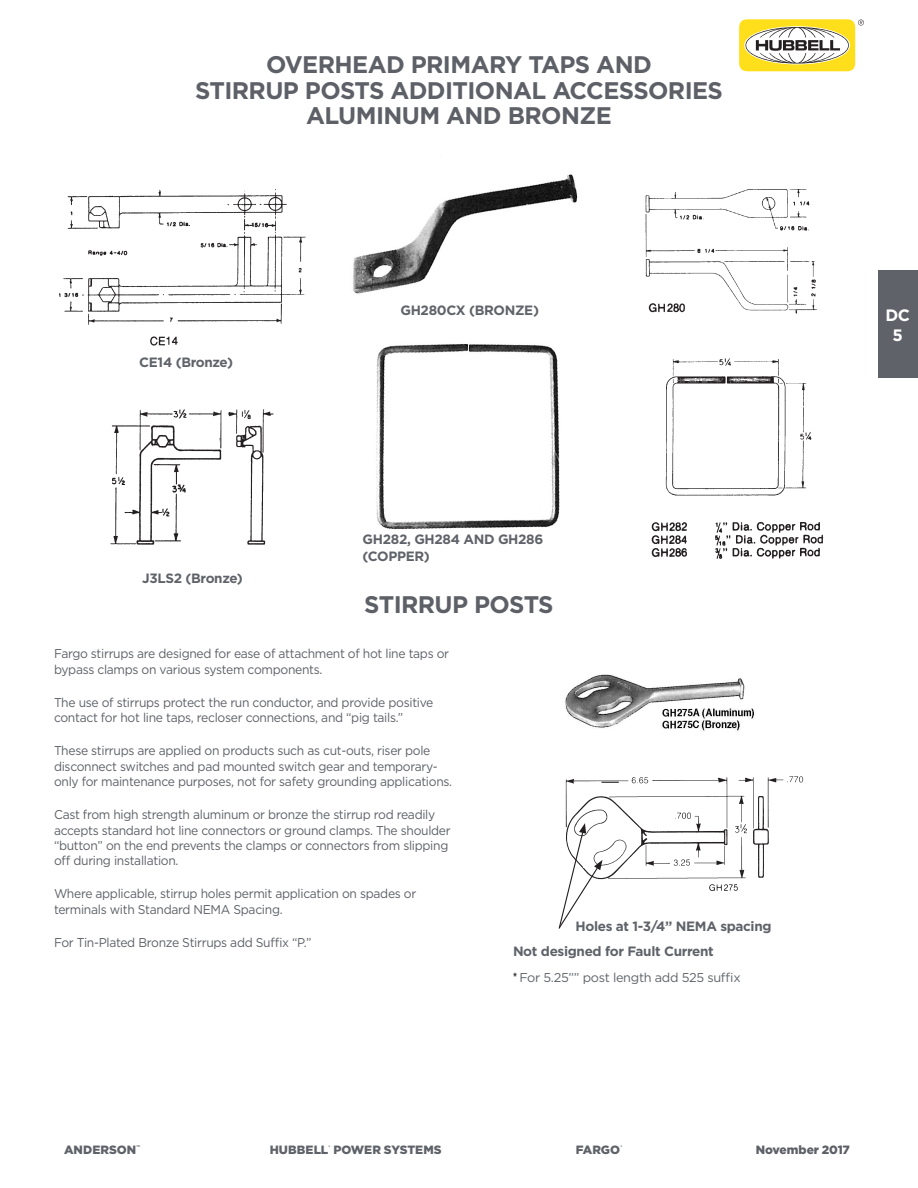
<style>
.page{position:relative;width:918px;height:1188px;background:#fff}
.page>*{position:absolute;margin:0;border:0;box-sizing:border-box;transform-origin:0 0}
.t1{font:700 24px/25.5px "Gotham";letter-spacing:-.025em;color:#5d6067;text-align:center}
.t2{font:700 16.5px/19.8px "Gotham";color:#fff;text-align:center}
.t3{font:700 13.5px/16.2px "Gotham";letter-spacing:-.025em;color:#5f6369}
.t4{font:12.75px/15.3px "Gotham";letter-spacing:-.025em;color:#5d6067;scale:.95 1}
.t5{font:12.75px "Gotham";letter-spacing:-.025em;color:#5f6369}
.t6{font:900 12px "Gotham";color:#5f6369}
.t7{font:900 12px "Gotham";letter-spacing:-.005em;color:#5d6067}
.t8{font:900 5.25px "Gotham";color:#5f6369}
.s1{font-family:"Arial Narrow";color:#231f20}
</style>
<div class="page">
<div style="left:878px;top:270px;width:40px;height:108px;background:#5f6369"></div>
<div style="left:739px;top:19px;width:116px;height:52px;background:#ffdf1b;border-radius:9px"></div>
<svg style="left:746px;top:27px;width:103px;height:37px"></svg>
<svg style="left:858px;top:20px;width:6px;height:5px"></svg>
<img style="left:565px;top:674px;width:189px;height:57px">
<img style="left:565px;top:776px;width:239px;height:115px">
<svg style="left:602px;top:782px;width:17px;height:1px"></svg>
<svg style="left:558px;top:823px;width:45px;height:106px"></svg>
<img style="left:645px;top:189px;width:179px;height:370px">
<img style="left:352px;top:174px;width:226px;height:356px">
<img style="left:59px;top:188px;width:247px;height:357px">
<h1 class="t1" style="left:195px;top:53px;width:529px">OVERHEAD PRIMARY TAPS AND<br>STIRRUP POSTS ADDITIONAL ACCESSORIES<br>ALUMINUM AND BRONZE</h1>
<p class="t3" style="left:139px;top:355px;width:95px">CE14 (Bronze)</p>
<p class="t3" style="left:400px;top:303px;width:140px">GH280CX (BRONZE)</p>
<p class="t2" style="left:885px;top:306px;width:26px">DC<br>5</p>
<p class="t3" style="left:142px;top:571px;width:102px">J3LS2 (Bronze)</p>
<p class="t3" style="left:363px;top:532px;width:182px">GH282, GH284 AND GH286 (COPPER)</p>
<h1 class="t1" style="left:364px;top:593px;width:191px">STIRRUP POSTS</h1>
<p class="t4" style="left:54px;top:647px;width:418px">Fargo stirrups are designed for ease of attachment of hot line taps or bypass clamps on various system components.</p>
<p class="t4" style="left:54px;top:695px;width:401px">The use of stirrups protect the run conductor, and provide positive contact for hot line taps, recloser connections, and “pig tails.”</p>
<p class="t4" style="left:54px;top:744px;width:421px">These stirrups are applied on products such as cut-outs, riser pole disconnect switches and pad mounted switch gear and temporary&shy;only for maintenance purposes, not for safety grounding applications.</p>
<p class="t4" style="left:54px;top:808px;width:419px">Cast from high strength aluminum or bronze the stirrup rod readily accepts standard hot line connectors or ground clamps. The shoulder “button” on the end prevents the clamps or connectors from slipping off during installation.</p>
<p class="t4" style="left:54px;top:887px;width:383px">Where applicable, stirrup holes permit application on spades or terminals with Standard NEMA Spacing.</p>
<p class="t4" style="left:54px;top:936px;width:272px">For Tin-Plated Bronze Stirrups add Suffix “P.”</p>
<p class="t3" style="left:513px;top:944px;width:202px">Not designed for Fault Current</p>
<p class="t3" style="left:576px;top:919px;width:198px">Holes at 1-3/4” NEMA spacing</p>
<p class="t5" style="left:513px;top:971px;width:229px"><span class="s1">*</span> For 5.25”” post length add 525 suffix</p>
<p class="t8" style="left:329px;top:1145px;width:3px">®</p>
<p class="t6" style="left:576px;top:1144px;width:46px">FARGO</p>
<p class="t8" style="left:620px;top:1145px;width:3px">®</p>
<p class="t7" style="left:756px;top:1144px;width:96px">November 2017</p>
<p class="t6" style="left:64px;top:1144px;width:74px">ANDERSON</p>
<p class="t8" style="left:137px;top:1145px;width:5px">™</p>
<p class="t6" style="left:270px;top:1144px;width:174px">HUBBELL POWER SYSTEMS</p>
</div>
